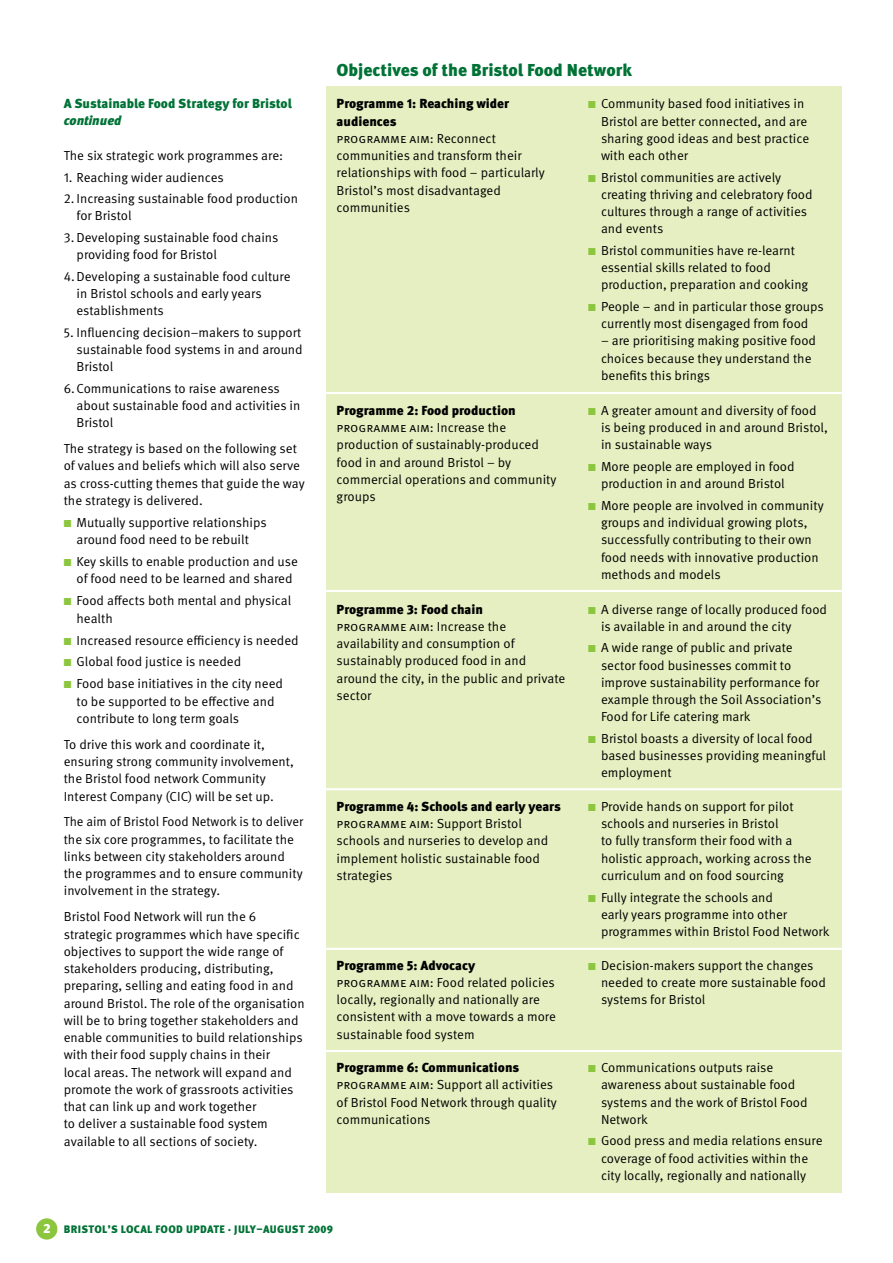
<style>
.page{position:relative;width:893px;height:1263px;background:#fff}
.page>*{position:absolute;margin:0;border:0;box-sizing:border-box;transform-origin:0 0}
.t1{font:900 17.25px "Meta Pro";letter-spacing:-.005em;color:#007236}
.t2{font:13.2px/17.2px "Meta Pro";color:#000}
.t3{font:900 13.2px/17.2px "Meta Pro";color:#000}
.t4{font:900 13.2px "Meta Pro";letter-spacing:-.005em;color:#007236}
.t5{font:italic 900 13.2px "Meta Pro";letter-spacing:-.005em;color:#007236}
.t6{font:900 10.8px "Meta Pro";letter-spacing:.035em;color:#007236}
.s1{color:#8cc63f}
.s2{font-size:13.2px;color:#fff}
</style>
<div class="page">
<div style="left:326px;top:87px;width:516px;height:1106px;background:#e6efc1"></div>
<div style="left:36px;top:1218px;width:21px;height:21px;background:#8cc63f;border-radius:50%"></div>
<hr style="left:326px;top:392px;width:516px;height:2px;background:#fff">
<hr style="left:326px;top:590px;width:516px;height:2px;background:#fff">
<hr style="left:326px;top:788px;width:516px;height:2px;background:#fff">
<hr style="left:326px;top:948px;width:516px;height:2px;background:#fff">
<hr style="left:326px;top:1050px;width:516px;height:2px;background:#fff">
<p class="t4" style="left:64px;top:95px;width:230px">A Sustainable Food Strategy for Bristol</p>
<p class="t5" style="left:64px;top:113px;width:59px">continued</p>
<p class="t2" style="left:64px;top:147px;width:221px">The six strategic work programmes are:</p>
<p class="t2" style="left:64px;top:168px;width:161px">1. Reaching wider audiences</p>
<p class="t2" style="left:77px;top:190px;width:223px;text-indent:-13px">2. Increasing sustainable food production for Bristol</p>
<p class="t2" style="left:77px;top:229px;width:203px;text-indent:-13px">3. Developing sustainable food chains providing food for Bristol</p>
<p class="t2" style="left:77px;top:268px;width:216px;text-indent:-13px">4.Developing a sustainable food culture in Bristol schools and early years establishments</p>
<p class="t2" style="left:77px;top:324px;width:228px;text-align:justify;text-indent:-13px">5. Influencing decision–makers to support sustainable food systems in and around Bristol</p>
<p class="t2" style="left:77px;top:380px;width:225px;text-indent:-13px">6.Communications to raise awareness about sustainable food and activities in<br>Bristol</p>
<p class="t2" style="left:64px;top:440px;width:243px">The strategy is based on the following set of values and beliefs which will also serve as cross-cutting themes that guide the way the strategy is delivered.</p>
<p class="t2" style="left:64px;top:514px;width:204px;text-align:center"><span class="s1">■</span> Mutually supportive relationships around food need to be rebuilt</p>
<p class="t2" style="left:64px;top:553px;width:236px;text-align:center"><span class="s1">■</span> Key skills to enable production and use of food need to be learned and shared</p>
<p class="t2" style="left:77px;top:592px;width:216px;text-indent:-13px"><span class="s1">■</span> Food affects both mental and physical health</p>
<p class="t2" style="left:64px;top:631px;width:236px"><span class="s1">■</span> Increased resource efficiency is needed</p>
<p class="t2" style="left:64px;top:653px;width:179px"><span class="s1">■</span> Global food justice is needed</p>
<p class="t2" style="left:77px;top:675px;width:208px;text-indent:-13px"><span class="s1">■</span> Food base initiatives in the city need to be supported to be effective and contribute to long term goals</p>
<p class="t2" style="left:64px;top:736px;width:232px">To drive this work and coordinate it, ensuring strong community involvement, the Bristol food network Community Interest Company (CIC) will be set up.</p>
<p class="t2" style="left:64px;top:813px;width:241px">The aim of Bristol Food Network is to deliver the six core programmes, to facilitate the links between city stakeholders around the programmes and to ensure community involvement in the strategy.</p>
<p class="t2" style="left:64px;top:908px;width:242px">Bristol Food Network will run the 6 strategic programmes which have specific objectives to support the wide range of stakeholders producing, distributing, preparing, selling and eating food in and around Bristol. The role of the organisation will be to bring together stakeholders and enable communities to build relationships with their food supply chains in their<br>local areas. The network will expand and promote the work of grassroots activities that can link up and work together<br>to deliver a sustainable food system available to all sections of society.</p>
<h1 class="t1" style="left:337px;top:59px;width:297px">Objectives of the Bristol Food Network</h1>
<p class="t3" style="left:337px;top:96px;width:174px">Programme 1: Reaching wider audiences</p>
<p class="t2" style="left:337px;top:130px;width:210px">programme aim: Reconnect communities and transform their relationships with food – particularly<br>Bristol’s most disadvantaged communities</p>
<p class="t2" style="left:601px;top:95px;width:210px;text-indent:-13px"><span class="s1">■</span> Community based food initiatives in<br>Bristol are better connected, and are sharing good ideas and best practice with each other</p>
<p class="t2" style="left:601px;top:169px;width:213px;text-indent:-13px"><span class="s1">■</span> Bristol communities are actively creating thriving and celebratory food cultures through a range of activities and events</p>
<p class="t2" style="left:601px;top:242px;width:209px;text-indent:-13px"><span class="s1">■</span> Bristol communities have re-learnt essential skills related to food production, preparation and cooking</p>
<p class="t2" style="left:588px;top:298px;width:237px;text-align:center"><span class="s1">■</span> People – and in particular those groups currently most disengaged from food</p>
<p class="t2" style="left:601px;top:332px;width:217px">– are prioritising making positive food choices because they understand the benefits this brings</p>
<p class="t3" style="left:337px;top:402px;width:181px">Programme 2: Food production</p>
<p class="t2" style="left:337px;top:419px;width:221px">programme aim: Increase the production of sustainably-produced food in and around Bristol – by commercial operations and community groups</p>
<p class="t2" style="left:601px;top:402px;width:228px;text-indent:-13px"><span class="s1">■</span> A greater amount and diversity of food is being produced in and around Bristol, in sustainable ways</p>
<p class="t2" style="left:588px;top:458px;width:208px;text-align:center"><span class="s1">■</span> More people are employed in food production in and around Bristol</p>
<p class="t2" style="left:601px;top:497px;width:224px;text-indent:-13px"><span class="s1">■</span> More people are involved in community groups and individual growing plots, successfully contributing to their own food needs with innovative production methods and models</p>
<p class="t3" style="left:337px;top:601px;width:148px">Programme 3: Food chain</p>
<p class="t2" style="left:337px;top:618px;width:230px">programme aim: Increase the availability and consumption of sustainably produced food in and around the city, in the public and private sector</p>
<p class="t2" style="left:601px;top:600px;width:228px;text-indent:-13px"><span class="s1">■</span> A diverse range of locally produced food is available in and around the city</p>
<p class="t2" style="left:601px;top:639px;width:222px;text-indent:-13px"><span class="s1">■</span> A wide range of public and private sector food businesses commit to improve sustainability performance for example through the Soil Association’s Food for Life catering mark</p>
<p class="t2" style="left:601px;top:730px;width:227px;text-indent:-13px"><span class="s1">■</span> Bristol boasts a diversity of local food based businesses providing meaningful employment</p>
<p class="t3" style="left:337px;top:798px;width:226px">Programme 4: Schools and early years</p>
<p class="t2" style="left:337px;top:815px;width:213px">programme aim: Support Bristol schools and nurseries to develop and implement holistic sustainable food strategies</p>
<p class="t2" style="left:601px;top:798px;width:212px;text-indent:-13px"><span class="s1">■</span> Provide hands on support for pilot schools and nurseries in Bristol<br>to fully transform their food with a holistic approach, working across the curriculum and on food sourcing</p>
<p class="t2" style="left:601px;top:888px;width:230px;text-indent:-13px"><span class="s1">■</span> Fully integrate the schools and<br>early years programme into other programmes within Bristol Food Network</p>
<p class="t3" style="left:337px;top:957px;width:140px">Programme 5: Advocacy</p>
<p class="t2" style="left:337px;top:974px;width:221px">programme aim: Food related policies locally, regionally and nationally are consistent with a move towards a more sustainable food system</p>
<p class="t2" style="left:601px;top:957px;width:226px;text-indent:-13px"><span class="s1">■</span> Decision-makers support the changes needed to create more sustainable food systems for Bristol</p>
<p class="t3" style="left:337px;top:1059px;width:184px">Programme 6: Communications</p>
<p class="t2" style="left:337px;top:1076px;width:222px">programme aim: Support all activities of Bristol Food Network through quality communications</p>
<p class="t2" style="left:601px;top:1059px;width:208px;text-indent:-13px"><span class="s1">■</span> Communications outputs raise awareness about sustainable food systems and the work of Bristol Food<br>Network</p>
<p class="t2" style="left:588px;top:1132px;width:236px;text-align:center"><span class="s1">■</span> Good press and media relations ensure coverage of food activities within the<br>city locally, regionally and nationally</p>
<p class="t6" style="left:43px;top:1222px;width:291px"><span class="s2">2</span> bristol’s local food update · july–august 2009</p>
</div>
